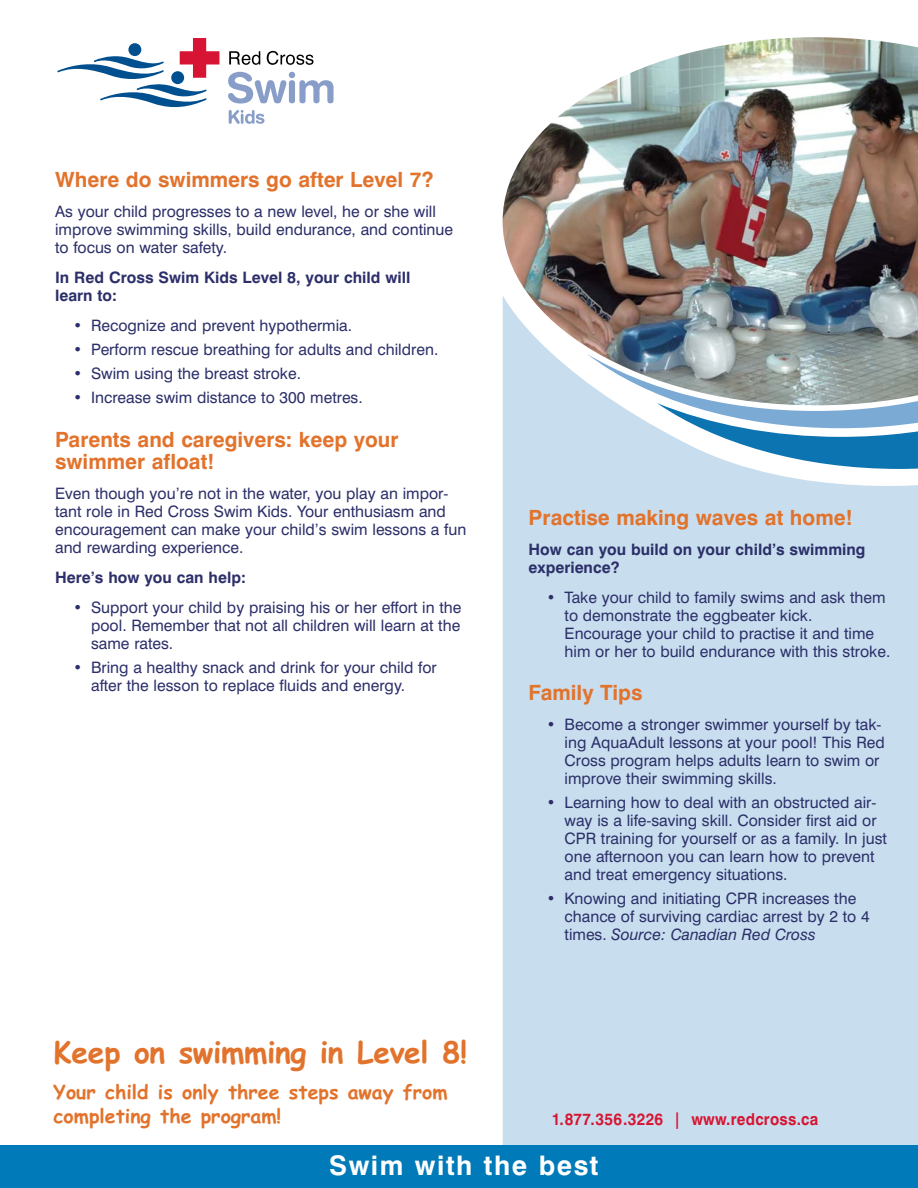
<style>
.page{position:relative;width:918px;height:1188px;background:#fff}
.page>*{position:absolute;margin:0;border:0;box-sizing:border-box;transform-origin:0 0}
.t1{font:700 30px "Comic Sans MS";letter-spacing:-.01em;color:#e2732c}
.t2{font:700 27px "Swiss 721 BT";letter-spacing:.055em;color:#fff}
.t3{font:700 21px/22.5px "Swiss 721 BT";color:#e2732c}
.t4{font:700 19.5px/24px "Comic Sans MS";color:#e2732c}
.t5{font:700 16.5px "Swiss 721 BT";letter-spacing:.015em;color:#d71533;scale:.92 1}
.t6{font:15.75px/18px "Swiss 721 BT";color:#2c2f69}
.t7{font:700 15.75px/18px "Swiss 721 BT";color:#2c2f69}
.s1{font-style:italic}
</style>
<div class="page">
<img style="left:502px;top:37px;width:416px;height:457px">
<img style="left:587px;top:106px;width:331px;height:189px">
<img style="left:657px;top:153px;width:261px;height:142px">
<svg style="left:503px;top:295px;width:415px;height:851px;background:#bfd5e4"></svg>
<svg style="left:229px;top:51px;width:31px;height:14px"></svg>
<svg style="left:267px;top:51px;width:47px;height:14px"></svg>
<svg style="left:57px;top:38px;width:162px;height:69px"></svg>
<svg style="left:228px;top:72px;width:106px;height:32px"></svg>
<svg style="left:229px;top:110px;width:36px;height:14px"></svg>
<div style="left:0;top:1146px;width:918px;height:42px;background:#007ab8"></div>
<h3 class="t3" style="left:55px;top:171px;width:380px">Where do swimmers go after Level 7?</h3>
<p class="t6" style="left:55px;top:204px;width:400px">As your child progresses to a new level, he or she will improve swimming skills, build endurance, and continue to focus on water safety.</p>
<p class="t7" style="left:55px;top:270px;width:357px">In Red Cross Swim Kids Level 8, your child will learn to:</p>
<p class="t6" style="left:73px;top:318px;width:281px">• Recognize and prevent hypothermia.</p>
<p class="t6" style="left:73px;top:342px;width:367px">• Perform rescue breathing for adults and children.</p>
<p class="t6" style="left:73px;top:366px;width:229px">• Swim using the breast stroke.</p>
<p class="t6" style="left:73px;top:390px;width:291px">• Increase swim distance to 300 metres.</p>
<h3 class="t3" style="left:55px;top:430px;width:345px">Parents and caregivers: keep your swimmer afloat!</h3>
<p class="t6" style="left:55px;top:486px;width:413px">Even though you’re not in the water, you play an impor&shy;tant role in Red Cross Swim Kids. Your enthusiasm and encouragement can make your child’s swim lessons a fun and rewarding experience.</p>
<p class="t7" style="left:55px;top:570px;width:192px">Here’s how you can help:</p>
<p class="t6" style="left:91px;top:600px;width:372px;text-align:justify;text-indent:-18px">• Support your child by praising his or her effort in the pool. Remember that not all children will learn at the same rates.</p>
<p class="t6" style="left:91px;top:660px;width:347px;text-indent:-18px">• Bring a healthy snack and drink for your child for after the lesson to replace fluids and energy.</p>
<h1 class="t1" style="left:54px;top:1040px;width:415px">Keep on swimming in Level 8!</h1>
<p class="t4" style="left:54px;top:1082px;width:395px">Your child is only three steps away from completing the program!</p>
<h3 class="t3" style="left:529px;top:508px;width:326px">Practise making waves at home!</h3>
<p class="t7" style="left:529px;top:542px;width:338px">How can you build on your child’s swimming experience?</p>
<p class="t6" style="left:565px;top:590px;width:327px;text-indent:-18px">• Take your child to family swims and ask them to demonstrate the eggbeater kick.<br>Encourage your child to practise it and time him or her to build endurance with this stroke.</p>
<h3 class="t3" style="left:529px;top:684px;width:115px">Family Tips</h3>
<p class="t6" style="left:565px;top:718px;width:322px;text-indent:-18px">• Become a stronger swimmer yourself by tak&shy;ing AquaAdult lessons at your pool! This Red Cross program helps adults learn to swim or improve their swimming skills.</p>
<p class="t6" style="left:565px;top:796px;width:324px;text-indent:-18px">• Learning how to deal with an obstructed air&shy;way is a life-saving skill. Consider first aid or CPR training for yourself or as a family. In just one afternoon you can learn how to prevent and treat emergency situations.</p>
<p class="t6" style="left:565px;top:892px;width:307px;text-indent:-18px">• Knowing and initiating CPR increases the chance of surviving cardiac arrest by 2 to 4 times. <span class="s1">Source: Canadian Red Cross</span></p>
<p class="t5" style="left:552px;top:1113px;width:292px">1.877.356.3226 | www.redcross.ca</p>
<h2 class="t2" style="left:329px;top:1155px;width:271px">Swim with the best</h2>
</div>
